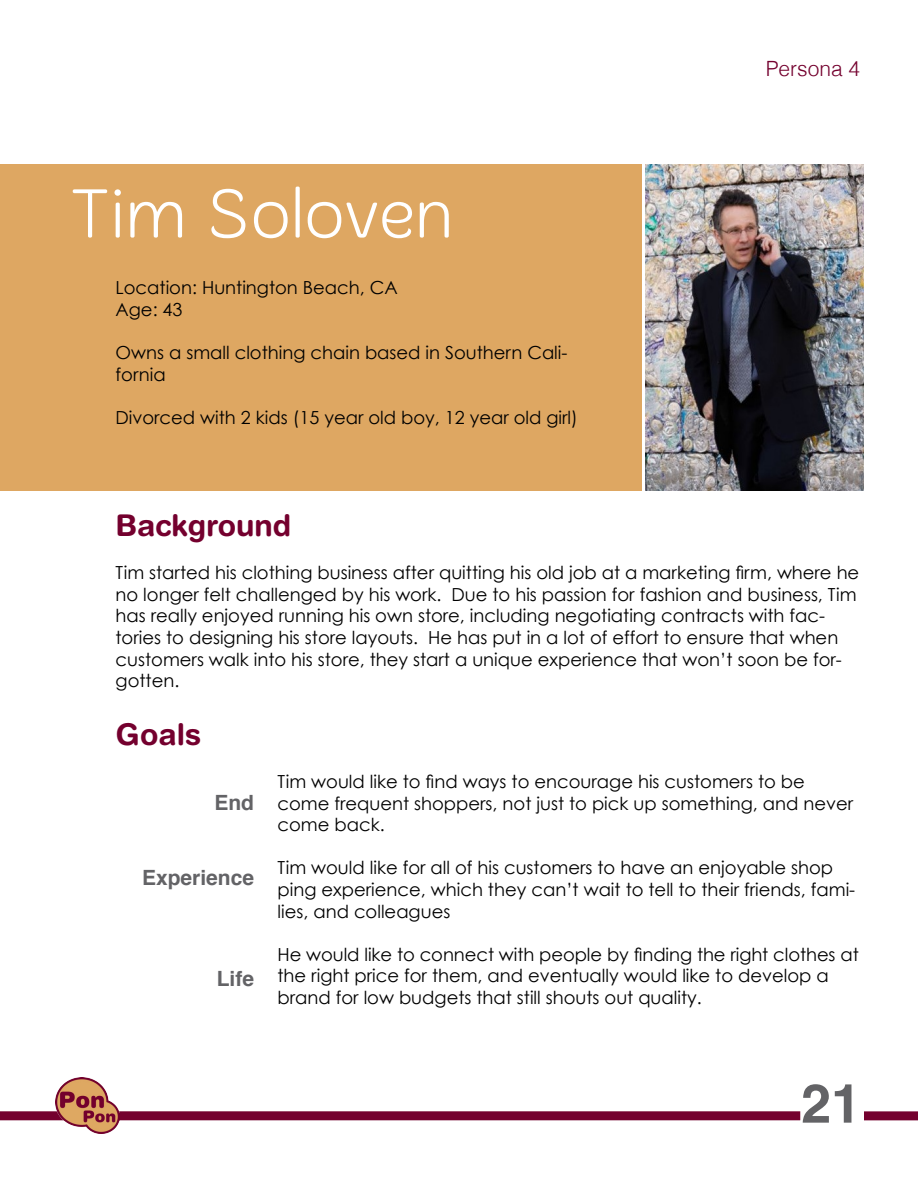
<style>
.page{position:relative;width:918px;height:1188px;background:#fff}
.page>*{position:absolute;margin:0;border:0;box-sizing:border-box;transform-origin:0 0}
.Content{font:72px "Merge";color:#fff}
.t1{font:700 54px "Helvetica";color:#636366}
.Heading_1{font:700 30px "Helvetica Rounded LT Std";color:#74002e}
.Heading_2{font:700 21px "Helvetica";color:#636366}
.Heading_2-2{font:300 21px "Helvetica";color:#74002e}
.Content-2{font:18px/21.6px "Century Gothic";color:#000}
</style>
<div class="page">
<div style="left:0;top:164px;width:641px;height:326px;background:#dea762"></div>
<div style="left:0;top:1111px;width:800px;height:9px;background:#74002e"></div>
<img style="left:55px;top:1077px;width:65px;height:57px">
<div style="left:864px;top:1111px;width:54px;height:9px;background:#74002e"></div>
<img style="left:645px;top:165px;width:219px;height:326px">
<p class="Content" style="left:70px;top:173px;width:384px">Tim Soloven</p>
<p class="Content-2" style="left:116px;top:277px;width:284px">Location: Huntington Beach, CA</p>
<p class="Content-2" style="left:116px;top:298px;width:69px">Age: 43</p>
<p class="Content-2" style="left:116px;top:342px;width:453px">Owns a small clothing chain based in Southern Cali&shy;fornia</p>
<p class="Content-2" style="left:116px;top:406px;width:464px">Divorced with 2 kids (15 year old boy, 12 year old girl)</p>
<p class="Heading_2-2" style="left:766px;top:55px;width:96px">Persona 4</p>
<p class="Heading_1" style="left:116px;top:507px;width:177px">Background</p>
<p class="Content-2" style="left:116px;top:562px;width:745px">Tim started his clothing business after quitting his old job at a marketing firm, where he no longer felt challenged by his work. Due to his passion for fashion and business, Tim has really enjoyed running his own store, including negotiating contracts with fac&shy;tories to designing his store layouts. He has put in a lot of effort to ensure that when customers walk into his store, they start a unique experience that won’t soon be for&shy;gotten.</p>
<p class="Heading_1" style="left:116px;top:716px;width:87px">Goals</p>
<p class="Content-2" style="left:278px;top:771px;width:577px">Tim would like to find ways to encourage his customers to be come frequent shoppers, not just to pick up something, and never come back.</p>
<p class="Content-2" style="left:278px;top:857px;width:579px">Tim would like for all of his customers to have an enjoyable shop ping experience, which they can’t wait to tell to their friends, fami&shy;lies, and colleagues</p>
<p class="Content-2" style="left:278px;top:943px;width:583px">He would like to connect with people by finding the right clothes at the right price for them, and eventually would like to develop a brand for low budgets that still shouts out quality.</p>
<p class="Heading_2" style="left:214px;top:785px;width:41px">End</p>
<p class="Heading_2" style="left:142px;top:861px;width:114px">Experience</p>
<p class="Heading_2" style="left:217px;top:962px;width:39px">Life</p>
<p class="t1" style="left:801px;top:1060px;width:62px">21</p>
</div>
